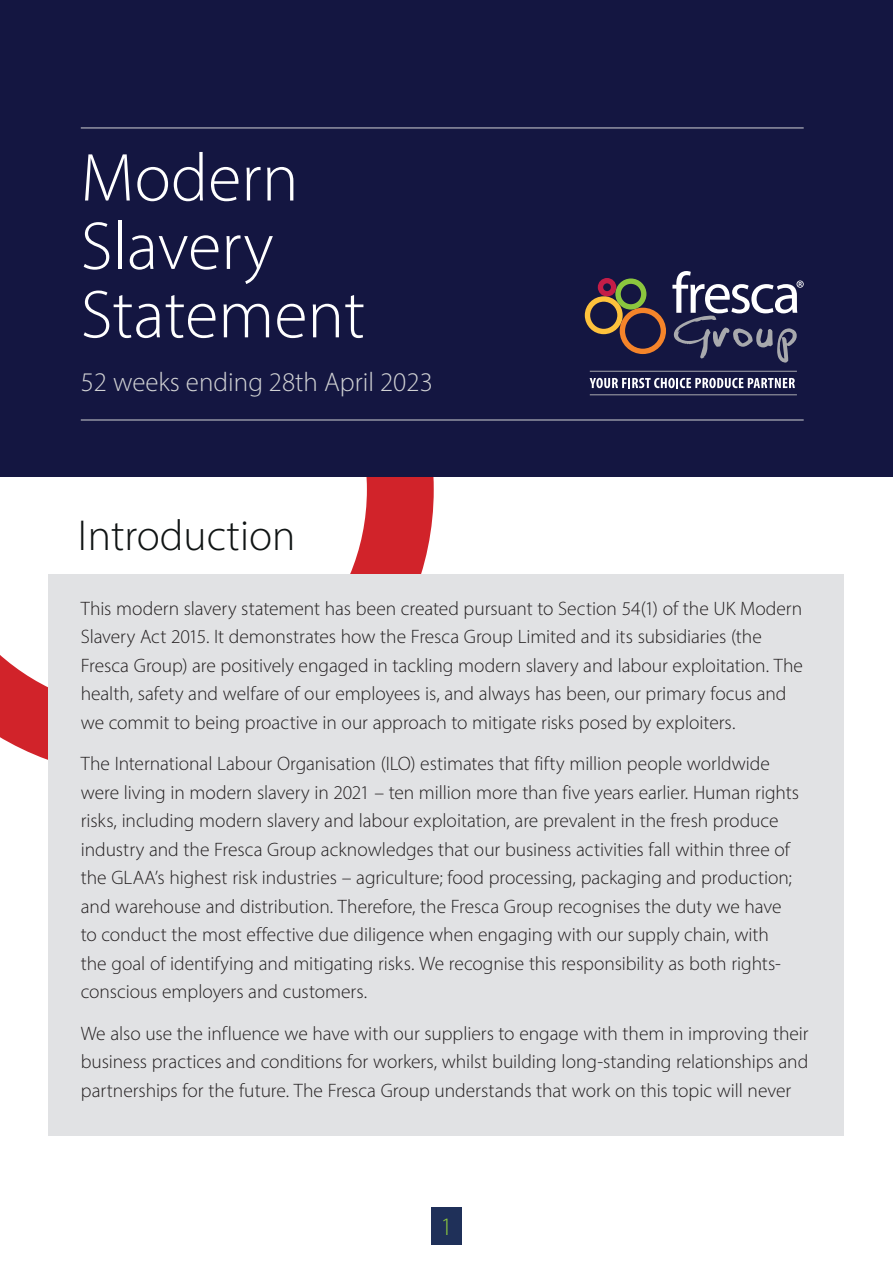
<style>
.page{position:relative;width:893px;height:1263px;background:#fff}
.page>*{position:absolute;margin:0;border:0;box-sizing:border-box;transform-origin:0 0}
.t1{font:68.4px/68.4px "Myriad Variable Concept";color:#fff}
.t2{font:43.5px "Myriad Variable Concept";color:#101414}
.t3{font:27px "Myriad Variable Concept";color:#d1d2d4}
.t4{font:25.2px "Myriad Variable Concept";color:#8bc63e}
.t5{font:300 19.5px/28.5px "Myriad Pro";letter-spacing:-.005em;color:#231f20}
</style>
<div class="page">
<svg style="left:0;top:476px;width:434px;height:301px"></svg>
<div style="left:0;top:0;width:893px;height:476px;background:#141641"></div>
<div style="left:49px;top:575px;width:795px;height:561px;background:#e1e2e4"></div>
<svg style="left:585px;top:278px;width:81px;height:76px"></svg>
<svg style="left:672px;top:271px;width:132px;height:92px"></svg>
<hr style="left:590px;top:371px;width:207px;height:1px;background:#a8a9ad">
<svg style="left:590px;top:378px;width:205px;height:10px"></svg>
<hr style="left:590px;top:395px;width:207px;height:1px;background:#a8a9ad">
<hr style="left:81px;top:420px;width:723px;height:1px;background:#d1d2d4">
<hr style="left:81px;top:128px;width:723px;height:1px;background:#d1d2d4">
<div style="left:431px;top:1208px;width:31px;height:37px;background:#1f3059"></div>
<h1 class="t1" style="left:81px;top:143px;width:286px">Modern<br>Slavery<br>Statement</h1>
<h3 class="t3" style="left:81px;top:366px;width:354px">52 weeks ending 28th April 2023</h3>
<h2 class="t2" style="left:78px;top:509px;width:219px">Introduction</h2>
<p class="t5" style="left:81px;top:594px;width:724px">This modern slavery statement has been created pursuant to Section 54(1) of the UK Modern Slavery Act 2015. It demonstrates how the Fresca Group Limited and its subsidiaries (the Fresca Group) are positively engaged in tackling modern slavery and labour exploitation. The health, safety and welfare of our employees is, and always has been, our primary focus and we commit to being proactive in our approach to mitigate risks posed by exploiters.</p>
<p class="t5" style="left:81px;top:749px;width:720px">The International Labour Organisation (ILO) estimates that fifty million people worldwide were living in modern slavery in 2021 – ten million more than five years earlier. Human rights risks, including modern slavery and labour exploitation, are prevalent in the fresh produce industry and the Fresca Group acknowledges that our business activities fall within three of the GLAA’s highest risk industries – agriculture; food processing, packaging and production; and warehouse and distribution. Therefore, the Fresca Group recognises the duty we have to conduct the most effective due diligence when engaging with our supply chain, with the goal of identifying and mitigating risks. We recognise this responsibility as both rights&shy;conscious employers and customers.</p>
<p class="t5" style="left:81px;top:1018px;width:729px;text-align:justify">We also use the influence we have with our suppliers to engage with them in improving their business practices and conditions for workers, whilst building long-standing relationships and partnerships for the future. The Fresca Group understands that work on this topic will never</p>
<p class="t4" style="left:440px;top:1211px;width:14px">1</p>
</div>
